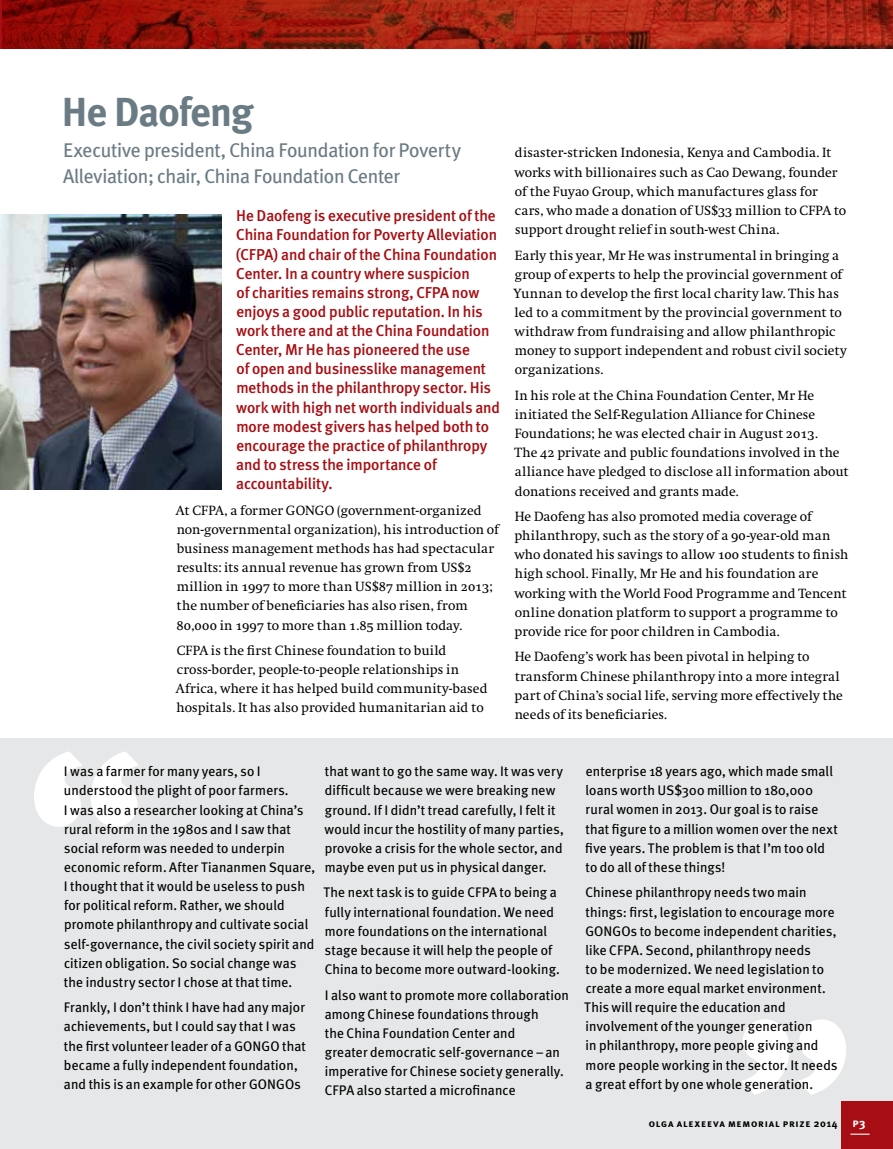
<style>
.page{position:relative;width:893px;height:1149px;background:#fff}
.page>*{position:absolute;margin:0;border:0;box-sizing:border-box;transform-origin:0 0}
.t1{font:700 40.5px "Meta Plus";letter-spacing:-.025em;color:#6b7b84}
.t2{font:19.8px/25.5px "Meta Plus";letter-spacing:-.015em;color:#6b7b84}
.t3{font:500 15.75px/19px "Meta Plus";letter-spacing:-.005em;color:#a70e13}
.t4{font:13.8px/19px "Meta Plus";letter-spacing:.01em;color:#000}
.t5{font:13.8px/19px "Swift";letter-spacing:.005em;color:#000}
.t6{font:10.5px "Meta Plus Bold Caps";letter-spacing:.075em;color:#000}
.s1{font-family:"Swift SCEF"}
.s2{font-family:"Meta Plus";font-weight:700}
.s3{font-size:12px;color:#fff}
.s4{font-family:"Meta Plus";font-weight:700;font-size:12px;color:#fff}
</style>
<div class="page">
<svg style="left:0;top:0;width:893px;height:49px;background:#9c2010"></svg>
<div style="left:0;top:737px;width:893px;height:411px;background:#e6e7e8"></div>
<svg style="left:34px;top:751px;width:105px;height:75px"></svg>
<svg style="left:742px;top:1019px;width:104px;height:75px"></svg>
<img style="left:0;top:215px;width:221px;height:274px">
<div style="left:842px;top:1101px;width:51px;height:47px;background:#a70e13"></div>
<svg style="left:850px;top:1133px;width:20px;height:1px"></svg>
<h1 class="t1" style="left:62px;top:88px;width:193px">He Daofeng</h1>
<h2 class="t2" style="left:63px;top:137px;width:400px">Executive president, China Foundation for Poverty<br>Alleviation; chair, China Foundation Center</h2>
<p class="t3" style="left:236px;top:206px;width:266px">He Daofeng is executive president of the China Foundation for Poverty Alleviation (CFPA) and chair of the China Foundation Center. In a country where suspicion<br>of charities remains strong, CFPA now enjoys a good public reputation. In his work there and at the China Foundation Center, Mr He has pioneered the use<br>of open and businesslike management methods in the philanthropy sector. His work with high net worth individuals and more modest givers has helped both to encourage the practice of philanthropy and to stress the importance of accountability.</p>
<p class="t5" style="left:176px;top:501px;width:325px">At CFPA, a former GONGO (government‑organized non‑governmental organization), his introduction of business management methods has had spectacular results: its annual revenue has grown from US$<span class="s1">2 </span>million in <span class="s1">1997</span> to more than US$<span class="s1">87</span> million in <span class="s1">2013</span>; the number of beneficiaries has also risen, from <span class="s1">80</span>,<span class="s1">000</span> in <span class="s1">1997</span> to more than <span class="s1">1</span>.<span class="s1">85</span> million today.</p>
<p class="t5" style="left:176px;top:641px;width:313px">CFPA is the first Chinese foundation to build cross‑border, people‑to‑people relationships in Africa, where it has helped build community‑based hospitals. It has also provided humanitarian aid to</p>
<p class="t5" style="left:514px;top:144px;width:333px">disaster‑stricken Indonesia, Kenya and Cambodia. It works with billionaires such as Cao Dewang, founder of the Fuyao Group, which manufactures glass for cars, who made a donation of US$<span class="s1">33</span> million to CFPA to support drought relief in south‑west China.</p>
<p class="t5" style="left:514px;top:246px;width:334px">Early this year, Mr He was instrumental in bringing a group of experts to help the provincial government of Yunnan to develop the first local charity law. This has led to a commitment by the provincial government to withdraw from fundraising and allow philanthropic money to support independent and robust civil society organizations.</p>
<p class="t5" style="left:514px;top:386px;width:336px">In his role at the China Foundation Center, Mr He initiated the Self‑Regulation Alliance for Chinese Foundations; he was elected chair in August <span class="s1">2013</span>.<br>The <span class="s1">42</span> private and public foundations involved in the alliance have pledged to disclose all information about donations received and grants made.</p>
<p class="t5" style="left:514px;top:507px;width:336px">He Daofeng has also promoted media coverage of philanthropy, such as the story of a <span class="s1">90</span>‑year‑old man who donated his savings to allow <span class="s1">100</span> students to finish high school. Finally, Mr He and his foundation are working with the World Food Programme and Tencent online donation platform to support a programme to provide rice for poor children in Cambodia.</p>
<p class="t5" style="left:515px;top:647px;width:330px">He Daofeng’s work has been pivotal in helping to transform Chinese philanthropy into a more integral part of China’s social life, serving more effectively the needs of its beneficiaries.</p>
<p class="t4" style="left:64px;top:761px;width:253px">I was a farmer for many years, so I understood the plight of poor farmers.<br>I was also a researcher looking at China’s rural reform in the 1980s and I saw that social reform was needed to underpin economic reform. After Tiananmen Square, I thought that it would be useless to push for political reform. Rather, we should promote philanthropy and cultivate social self‑governance, the civil society spirit and citizen obligation. So social change was the industry sector I chose at that time.</p>
<p class="t4" style="left:64px;top:997px;width:244px">Frankly, I don’t think I have had any major achievements, but I could say that I was the first volunteer leader of a GONGO that became a fully independent foundation, and this is an example for other GONGOs</p>
<p class="t4" style="left:325px;top:761px;width:241px">that want to go the same way. It was very difficult because we were breaking new ground. If I didn’t tread carefully, I felt it would incur the hostility of many parties, provoke a crisis for the whole sector, and maybe even put us in physical danger.</p>
<p class="t4" style="left:323px;top:882px;width:238px">The next task is to guide CFPA to being a fully international foundation. We need more foundations on the international stage because it will help the people of China to become more outward‑looking.</p>
<p class="t4" style="left:325px;top:984px;width:246px">I also want to promote more collaboration among Chinese foundations through<br>the China Foundation Center and<br>greater democratic self‑governance – an imperative for Chinese society generally.<br>CFPA also started a microfinance</p>
<p class="t4" style="left:585px;top:761px;width:254px">enterprise 18 years ago, which made small loans worth US$300 million to 180,000 rural women in 2013. Our goal is to raise that figure to a million women over the next five years. The problem is that I’m too old to do all of these things!</p>
<p class="t4" style="left:584px;top:882px;width:255px">Chinese philanthropy needs two main things: first, legislation to encourage more GONGOs to become independent charities, like CFPA. Second, philanthropy needs<br>to be modernized. We need legislation to create a more equal market environment.<br>This will require the education and involvement of the younger generation<br>in philanthropy, more people giving and more people working in the sector. It needs a great effort by one whole generation.</p>
<p class="t6" style="left:649px;top:1117px;width:218px">olga alexeeva memorial prize <span class="s2">2014</span> <span class="s3">p</span><span class="s4">3</span></p>
</div>
